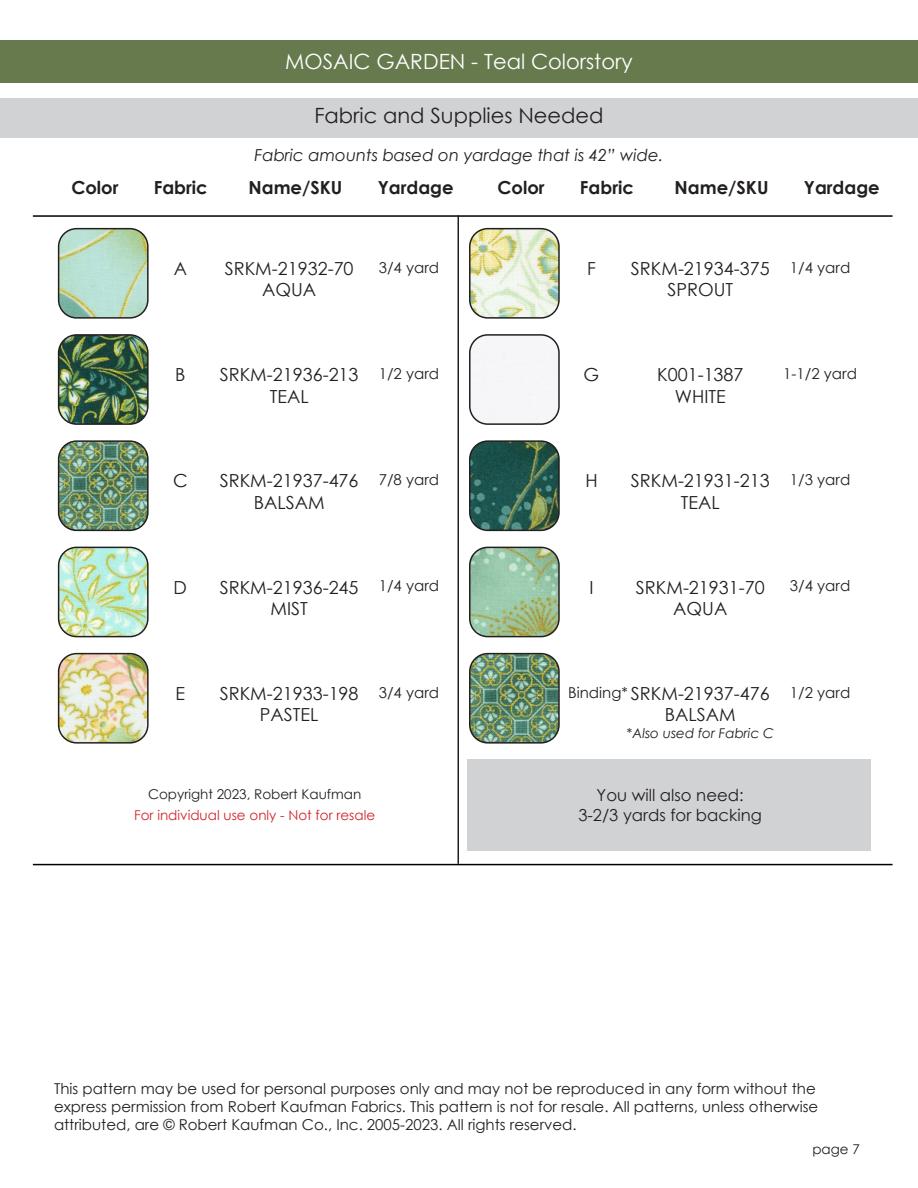
<style>
.page{position:relative;width:918px;height:1188px;background:#fff}
.page>*{position:absolute;margin:0;border:0;box-sizing:border-box;transform-origin:0 0}
.t1{font:21px "Century Gothic";color:#fff}
.t2{font:21px "Century Gothic";color:#231f20}
.t3{font:18px "Century Gothic";color:#231f20}
.t4{font:700 18px "Century Gothic";color:#231f20}
.t5{font:italic 16.5px "Century Gothic";color:#231f20}
.t6{font:16.5px "Century Gothic";color:#231f20}
.t7{font:15px/18px "Century Gothic";color:#231f20}
.t8{font:13.5px "Century Gothic";color:#d1232a}
.t9{font:13.5px "Century Gothic";color:#231f20}
.t10{font:italic 13.5px "Century Gothic";color:#231f20}
</style>
<div class="page">
<img style="left:470px;top:229px;width:87px;height:87px">
<div style="left:469px;top:228px;width:91px;height:91px;border:2px solid #231f20;border-radius:18px"></div>
<div style="left:470px;top:337px;width:87px;height:85px;background:#f6f6f8"></div>
<div style="left:469px;top:334px;width:91px;height:91px;border:2px solid #231f20;border-radius:18px"></div>
<img style="left:470px;top:443px;width:87px;height:87px">
<div style="left:469px;top:440px;width:91px;height:91px;border:2px solid #231f20;border-radius:18px"></div>
<img style="left:470px;top:547px;width:87px;height:90px">
<div style="left:469px;top:547px;width:91px;height:90px;border:2px solid #231f20;border-radius:18px"></div>
<img style="left:470px;top:654px;width:87px;height:87px">
<div style="left:469px;top:653px;width:91px;height:91px;border:2px solid #231f20;border-radius:18px"></div>
<div style="left:0;top:98px;width:918px;height:40px;background:#d1d2d4"></div>
<hr style="left:33px;top:215px;width:860px;height:2px;background:#000">
<hr style="left:33px;top:864px;width:860px;height:1px;background:#000">
<hr style="left:458px;top:215px;width:1px;height:649px;background:#231f20">
<img style="left:59px;top:229px;width:87px;height:87px">
<div style="left:58px;top:228px;width:91px;height:91px;border:2px solid #231f20;border-radius:18px"></div>
<img style="left:59px;top:337px;width:87px;height:87px">
<div style="left:58px;top:334px;width:91px;height:91px;border:2px solid #231f20;border-radius:18px"></div>
<img style="left:59px;top:443px;width:87px;height:87px">
<div style="left:58px;top:440px;width:91px;height:91px;border:2px solid #231f20;border-radius:18px"></div>
<img style="left:59px;top:547px;width:87px;height:90px">
<div style="left:58px;top:547px;width:91px;height:90px;border:2px solid #231f20;border-radius:18px"></div>
<img style="left:59px;top:654px;width:87px;height:87px">
<div style="left:58px;top:653px;width:91px;height:91px;border:2px solid #231f20;border-radius:18px"></div>
<div style="left:467px;top:759px;width:404px;height:91px;background:#d1d2d4"></div>
<div style="left:0;top:40px;width:918px;height:43px;background:#667a4e"></div>
<p class="t1" style="left:285px;top:47px;width:349px">MOSAIC GARDEN - Teal Colorstory</p>
<p class="t2" style="left:314px;top:101px;width:291px">Fabric and Supplies Needed</p>
<p class="t5" style="left:254px;top:143px;width:411px">Fabric amounts based on yardage that is 42” wide.</p>
<p class="t4" style="left:71px;top:174px;width:49px">Color</p>
<p class="t4" style="left:154px;top:174px;width:56px">Fabric</p>
<p class="t4" style="left:248px;top:174px;width:95px">Name/SKU</p>
<p class="t4" style="left:378px;top:174px;width:77px">Yardage</p>
<p class="t4" style="left:497px;top:174px;width:49px">Color</p>
<p class="t4" style="left:580px;top:174px;width:55px">Fabric</p>
<p class="t4" style="left:675px;top:174px;width:95px">Name/SKU</p>
<p class="t4" style="left:804px;top:174px;width:77px">Yardage</p>
<p class="t3" style="left:174px;top:256px;width:15px">A</p>
<p class="t3" style="left:225px;top:256px;width:130px">SRKM-21932-70</p>
<p class="t3" style="left:262px;top:277px;width:56px">AQUA</p>
<p class="t7" style="left:379px;top:258px;width:62px">3/4 yard</p>
<p class="t3" style="left:587px;top:256px;width:10px">F</p>
<p class="t3" style="left:631px;top:256px;width:140px">SRKM-21934-375</p>
<p class="t3" style="left:668px;top:277px;width:67px">SPROUT</p>
<p class="t7" style="left:790px;top:258px;width:62px">1/4 yard</p>
<p class="t3" style="left:175px;top:362px;width:12px">B</p>
<p class="t3" style="left:220px;top:362px;width:140px">SRKM-21936-213</p>
<p class="t3" style="left:270px;top:384px;width:40px">TEAL</p>
<p class="t7" style="left:379px;top:364px;width:62px">1/2 yard</p>
<p class="t3" style="left:584px;top:362px;width:17px">G</p>
<p class="t3" style="left:657px;top:362px;width:88px">K001-1387</p>
<p class="t3" style="left:675px;top:384px;width:52px">WHITE</p>
<p class="t7" style="left:783px;top:364px;width:75px">1-1/2 yard</p>
<p class="t3" style="left:173px;top:468px;width:16px">C</p>
<p class="t3" style="left:220px;top:468px;width:140px">SRKM-21937-476</p>
<p class="t3" style="left:254px;top:490px;width:72px">BALSAM</p>
<p class="t7" style="left:379px;top:470px;width:62px">7/8 yard</p>
<p class="t3" style="left:585px;top:468px;width:14px">H</p>
<p class="t3" style="left:631px;top:468px;width:140px">SRKM-21931-213</p>
<p class="t3" style="left:681px;top:490px;width:40px">TEAL</p>
<p class="t7" style="left:790px;top:470px;width:62px">1/3 yard</p>
<p class="t3" style="left:174px;top:574px;width:15px">D</p>
<p class="t3" style="left:220px;top:574px;width:140px">SRKM-21936-245</p>
<p class="t3" style="left:271px;top:596px;width:39px">MIST</p>
<p class="t7" style="left:379px;top:577px;width:62px">1/4 yard</p>
<p class="t3" style="left:589px;top:574px;width:6px">I</p>
<p class="t3" style="left:636px;top:574px;width:130px">SRKM-21931-70</p>
<p class="t3" style="left:673px;top:596px;width:56px">AQUA</p>
<p class="t7" style="left:790px;top:577px;width:62px">3/4 yard</p>
<p class="t3" style="left:176px;top:681px;width:11px">E</p>
<p class="t3" style="left:220px;top:681px;width:140px">SRKM-21933-198</p>
<p class="t3" style="left:260px;top:702px;width:60px">PASTEL</p>
<p class="t7" style="left:379px;top:683px;width:62px">3/4 yard</p>
<p class="t7" style="left:568px;top:683px;width:61px">Binding*</p>
<p class="t3" style="left:631px;top:681px;width:140px">SRKM-21937-476</p>
<p class="t3" style="left:665px;top:702px;width:72px">BALSAM</p>
<p class="t10" style="left:627px;top:723px;width:149px">*Also used for Fabric C</p>
<p class="t7" style="left:790px;top:683px;width:62px">1/2 yard</p>
<p class="t9" style="left:148px;top:785px;width:215px">Copyright 2023, Robert Kaufman</p>
<p class="t8" style="left:134px;top:806px;width:243px">For individual use only - Not for resale</p>
<p class="t6" style="left:597px;top:784px;width:149px">You will also need:</p>
<p class="t6" style="left:578px;top:803px;width:185px">3-2/3 yards for backing</p>
<p class="t7" style="left:54px;top:1079px;width:766px">This pattern may be used for personal purposes only and may not be reproduced in any form without the express permission from Robert Kaufman Fabrics. This pattern is not for resale. All patterns, unless otherwise attributed, are © Robert Kaufman Co., Inc. 2005-2023. All rights reserved.</p>
<p class="t9" style="left:812px;top:1140px;width:49px">page 7</p>
</div>
